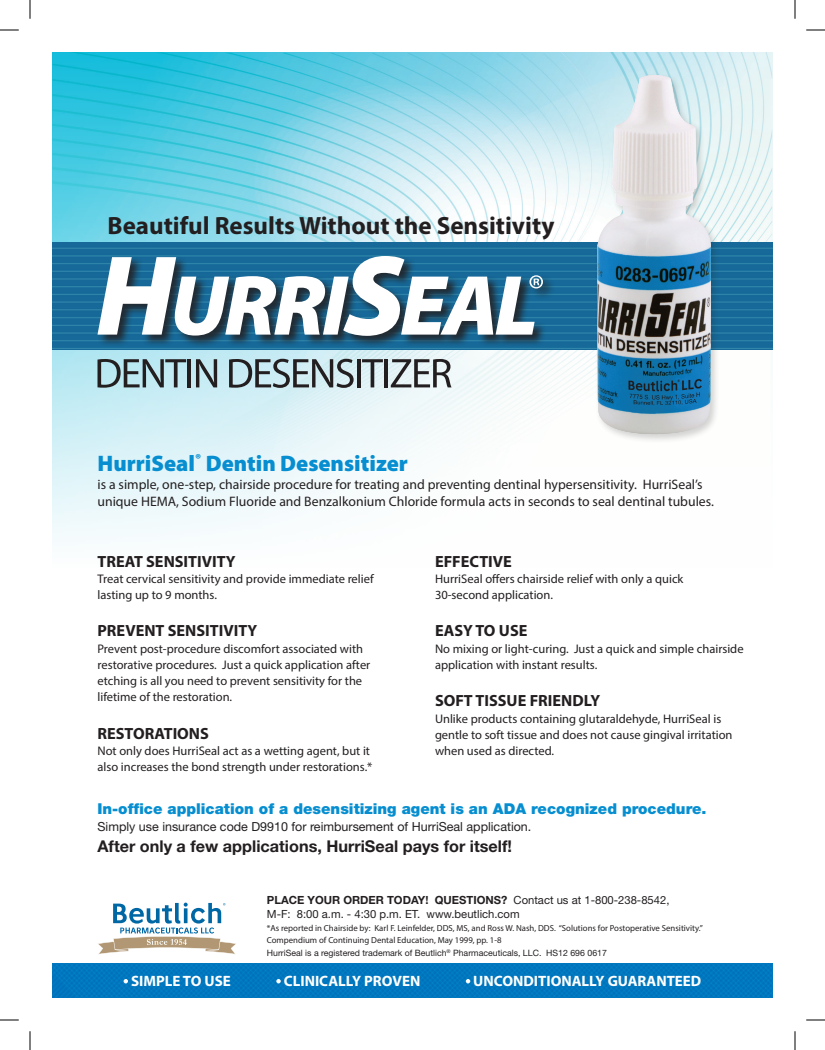
<style>
.page{position:relative;width:825px;height:1050px;background:#fff}
.page>*{position:absolute;margin:0;border:0;box-sizing:border-box;transform-origin:0 0}
.t1{font:700 25px "Myriad Pro";color:#231f20}
.t2{font:900 22.5px "Myriad Pro";color:#068ed0}
.t3{font:700 16.25px "Myriad Pro";color:#231f20}
.t4{font:700 16.25px "Helvetica Neue LT Std";color:#231f20}
.t5{font:900 15px "Helvetica Neue LT Std";color:#068ed0}
.t6{font:700 15px "Myriad Pro";color:#fff}
.t7{font:13.75px/17.9px "Myriad Pro";color:#231f20}
.t8{font:12.5px/16.2px "Myriad Pro";color:#231f20}
.t9{font:12.5px "Helvetica Neue LT Std";color:#231f20}
.t10{font:11.25px/13.8px "Helvetica Neue LT Std";color:#231f20}
.t11{font:8.75px/11.2px "Myriad Pro";color:#231f20}
.t12{font:8.75px "Helvetica Neue LT Std";color:#231f20}
.s1{font-weight:700}
</style>
<div class="page">
<img style="left:52px;top:52px;width:720px;height:488px">
<img style="left:52px;top:242px;width:720px;height:107px">
<div style="left:97px;top:255px;width:458px;height:93px;background:#231f20;opacity:.85"></div>
<svg style="left:97px;top:256px;width:446px;height:80px"></svg>
<svg style="left:98px;top:359px;width:88px;height:29px;background:#86a1a7"></svg>
<hr style="left:188px;top:359px;width:3px;height:28px;background:#231f20">
<svg style="left:196px;top:359px;width:21px;height:28px"></svg>
<svg style="left:229px;top:359px;width:125px;height:29px;background:#8fa0a5"></svg>
<hr style="left:357px;top:359px;width:4px;height:28px;background:#231f20">
<svg style="left:362px;top:359px;width:21px;height:28px"></svg>
<hr style="left:384px;top:359px;width:4px;height:28px;background:#231f20">
<svg style="left:391px;top:359px;width:60px;height:28px;background:#9ca2a4"></svg>
<div style="left:595px;top:73px;width:126px;height:371px;background:#231f20;opacity:.2"></div>
<img style="left:597px;top:75px;width:114px;height:359px">
<div style="left:52px;top:964px;width:720px;height:33px;background:#0077bf"></div>
<svg style="left:124px;top:979px;width:4px;height:4px"></svg>
<svg style="left:276px;top:979px;width:5px;height:4px"></svg>
<svg style="left:466px;top:979px;width:4px;height:4px"></svg>
<svg style="left:98px;top:903px;width:138px;height:52px"></svg>
<svg style="left:0;top:29px;width:19px;height:2px"></svg>
<svg style="left:806px;top:29px;width:19px;height:2px"></svg>
<svg style="left:0;top:1019px;width:19px;height:2px"></svg>
<svg style="left:806px;top:1019px;width:19px;height:2px"></svg>
<svg style="left:29px;top:0;width:2px;height:19px"></svg>
<svg style="left:29px;top:1031px;width:2px;height:19px"></svg>
<svg style="left:794px;top:0;width:2px;height:19px"></svg>
<svg style="left:794px;top:1031px;width:2px;height:19px"></svg>
<h1 class="t1" style="left:108px;top:209px;width:448px">Beautiful Results Without the Sensitivity</h1>
<h2 class="t2" style="left:98px;top:448px;width:312px">HurriSeal<sup>®</sup> Dentin Desensitizer</h2>
<p class="t7" style="left:98px;top:475px;width:618px">is a simple, one-step, chairside procedure for treating and preventing dentinal hypersensitivity. HurriSeal’s unique HEMA, Sodium Fluoride and Benzalkonium Chloride formula acts in seconds to seal dentinal tubules.</p>
<h3 class="t3" style="left:98px;top:550px;width:140px">TREAT SENSITIVITY</h3>
<p class="t8" style="left:98px;top:570px;width:278px">Treat cervical sensitivity and provide immediate relief lasting up to 9 months.</p>
<h3 class="t3" style="left:98px;top:620px;width:161px">PREVENT SENSITIVITY</h3>
<p class="t8" style="left:98px;top:640px;width:274px">Prevent post-procedure discomfort associated with restorative procedures. Just a quick application after etching is all you need to prevent sensitivity for the lifetime of the restoration.</p>
<h3 class="t3" style="left:98px;top:723px;width:113px">RESTORATIONS</h3>
<p class="t8" style="left:98px;top:743px;width:276px">Not only does HurriSeal act as a wetting agent, but it also increases the bond strength under restorations.*</p>
<h3 class="t3" style="left:435px;top:550px;width:78px">EFFECTIVE</h3>
<p class="t8" style="left:435px;top:570px;width:250px">HurriSeal offers chairside relief with only a quick<br>30-second application.</p>
<h3 class="t3" style="left:435px;top:620px;width:94px">EASY TO USE</h3>
<p class="t8" style="left:435px;top:640px;width:310px">No mixing or light-curing. Just a quick and simple chairside application with instant results.</p>
<h3 class="t3" style="left:435px;top:690px;width:167px">SOFT TISSUE FRIENDLY</h3>
<p class="t8" style="left:435px;top:710px;width:299px">Unlike products containing glutaraldehyde, HurriSeal is gentle to soft tissue and does not cause gingival irritation when used as directed.</p>
<p class="t5" style="left:98px;top:800px;width:611px">In-office application of a desensitizing agent is an ADA recognized procedure.</p>
<p class="t9" style="left:98px;top:819px;width:435px">Simply use insurance code D9910 for reimbursement of HurriSeal application.</p>
<h3 class="t4" style="left:98px;top:836px;width:416px">After only a few applications, HurriSeal pays for itself!</h3>
<p class="t10" style="left:267px;top:893px;width:404px"><span class="s1">PLACE YOUR ORDER TODAY! QUESTIONS?</span> Contact us at 1-800-238-8542,<br>M-F: 8:00 a.m. - 4:30 p.m. ET. www.beutlich.com</p>
<p class="t11" style="left:267px;top:923px;width:438px">*As reported in Chairside by: Karl F. Leinfelder, DDS, MS, and Ross W. Nash, DDS. “Solutions for Postoperative Sensitivity.”<br>Compendium of Continuing Dental Education, May 1999, pp. 1-8</p>
<p class="t12" style="left:267px;top:948px;width:342px">HurriSeal is a registered trademark of Beutlich<sup>®</sup> Pharmaceuticals, LLC. HS12 696 0617</p>
<p class="t6" style="left:131px;top:971px;width:101px">SIMPLE TO USE</p>
<p class="t6" style="left:284px;top:971px;width:138px">CLINICALLY PROVEN</p>
<p class="t6" style="left:473px;top:971px;width:230px">UNCONDITIONALLY GUARANTEED</p>
</div>
